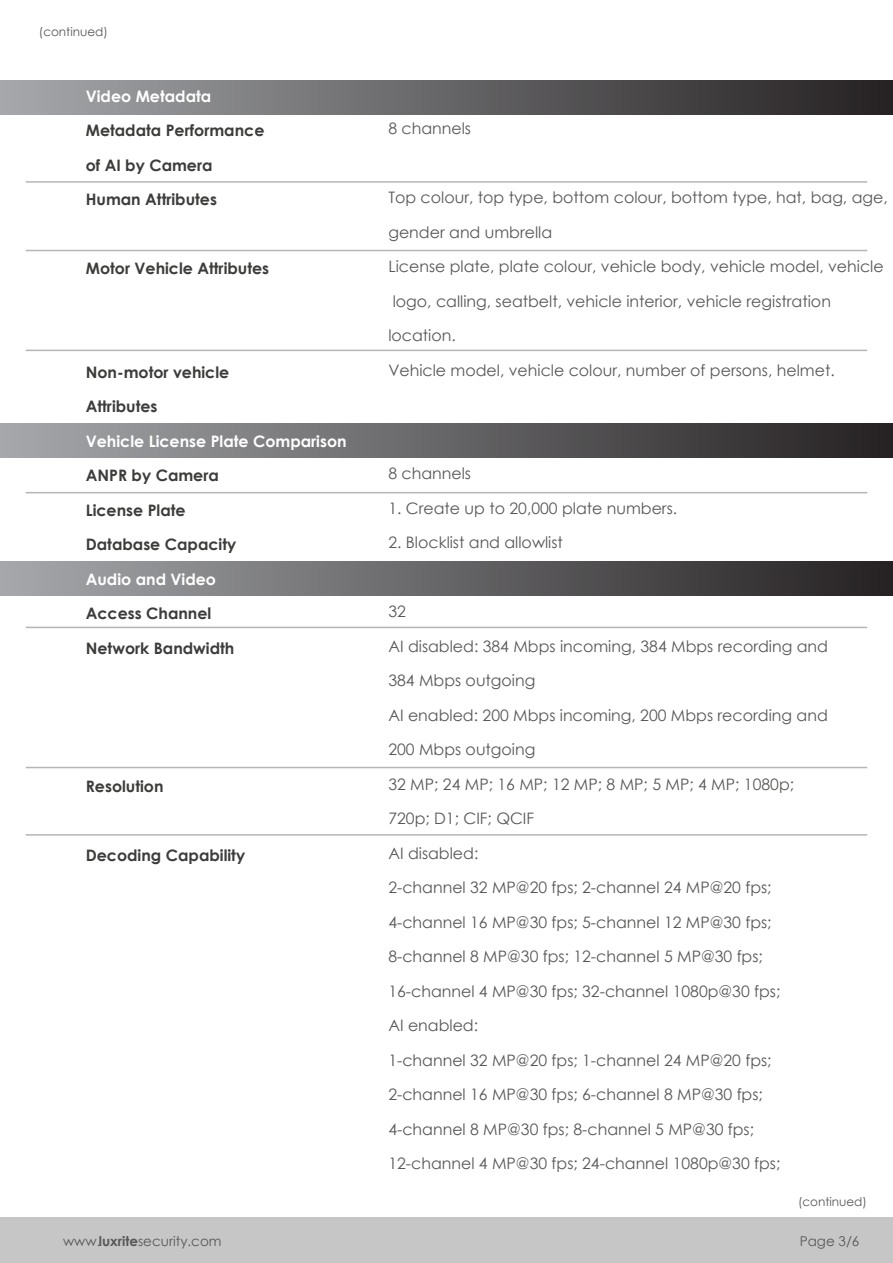
<style>
.page{position:relative;width:893px;height:1263px;background:#fff}
.page>*{position:absolute;margin:0;border:0;box-sizing:border-box;transform-origin:0 0}
.t1{font:15.75px/34.5px "Century Gothic";color:#575756}
.t2{font:700 15.75px/34.5px "Century Gothic";color:#3c3c3b}
.t3{font:700 15.75px "Century Gothic";color:#fff}
.t4{font:13.5px "Century Gothic";color:#575756}
.t5{font:12px "Century Gothic";color:#575756}
.s1{font-weight:700}
</style>
<div class="page">
<div style="left:0;top:81px;width:893px;height:34px;background:linear-gradient(to right,#a6a8ab,#252122)"></div>
<div style="left:0;top:423px;width:893px;height:34px;background:linear-gradient(to right,#a6a8ab,#252122)"></div>
<div style="left:0;top:561px;width:893px;height:35px;background:linear-gradient(to right,#a6a8ab,#252122)"></div>
<hr style="left:26px;top:181px;width:841px;height:2px;background:#b4b5b5">
<hr style="left:26px;top:250px;width:841px;height:1px;background:#b4b5b5">
<hr style="left:26px;top:350px;width:841px;height:1px;background:#b4b5b5">
<hr style="left:26px;top:492px;width:841px;height:1px;background:#b4b5b5">
<hr style="left:26px;top:627px;width:841px;height:1px;background:#b4b5b5">
<hr style="left:26px;top:767px;width:841px;height:1px;background:#b4b5b5">
<hr style="left:26px;top:834px;width:841px;height:2px;background:#b4b5b5">
<div style="left:0;top:1217px;width:893px;height:46px;background:#c6c6c6"></div>
<p class="t5" style="left:39px;top:24px;width:70px">(continued)</p>
<p class="t3" style="left:86px;top:84px;width:127px">Video Metadata</p>
<p class="t2" style="left:86px;top:113px;width:180px">Metadata Performance of AI by Camera<br>Human Attributes</p>
<p class="t2" style="left:86px;top:250px;width:185px">Motor Vehicle Attributes</p>
<p class="t2" style="left:86px;top:354px;width:145px">Non-motor vehicle<br>Attributes</p>
<p class="t3" style="left:86px;top:429px;width:262px">Vehicle License Plate Comparison</p>
<p class="t2" style="left:86px;top:457px;width:152px">ANPR by Camera<br>License Plate<br>Database Capacity</p>
<p class="t3" style="left:86px;top:567px;width:132px">Audio and Video</p>
<p class="t2" style="left:86px;top:595px;width:150px">Access Channel<br>Network Bandwidth</p>
<p class="t2" style="left:86px;top:768px;width:79px">Resolution</p>
<p class="t2" style="left:86px;top:837px;width:161px">Decoding Capability</p>
<p class="t1" style="left:388px;top:111px;width:84px">8 channels</p>
<p class="t1" style="left:388px;top:180px;width:501px">Top colour, top type, bottom colour, bottom type, hat, bag, age, gender and umbrella<br>License plate, plate colour, vehicle body, vehicle model, vehicle logo, calling, seatbelt, vehicle interior, vehicle registration location.<br>Vehicle model, vehicle colour, number of persons, helmet.</p>
<p class="t1" style="left:388px;top:456px;width:84px">8 channels</p>
<p class="t1" style="left:388px;top:490px;width:290px">1. Create up to 20,000 plate numbers.</p>
<p class="t1" style="left:388px;top:525px;width:176px">2. Blocklist and allowlist</p>
<p class="t1" style="left:388px;top:594px;width:441px">32<br>AI disabled: 384 Mbps incoming, 384 Mbps recording and 384 Mbps outgoing<br>AI enabled: 200 Mbps incoming, 200 Mbps recording and 200 Mbps outgoing<br>32 MP; 24 MP; 16 MP; 12 MP; 8 MP; 5 MP; 4 MP; 1080p; 720p; D1; CIF; QCIF<br>AI disabled:<br>2-channel 32 MP@20 fps; 2-channel 24 MP@20 fps; 4-channel 16 MP@30 fps; 5-channel 12 MP@30 fps; 8-channel 8 MP@30 fps; 12-channel 5 MP@30 fps; 16-channel 4 MP@30 fps; 32-channel 1080p@30 fps;<br>AI enabled:<br>1-channel 32 MP@20 fps; 1-channel 24 MP@20 fps; 2-channel 16 MP@30 fps; 6-channel 8 MP@30 fps; 4-channel 8 MP@30 fps; 8-channel 5 MP@30 fps; 12-channel 4 MP@30 fps; 24-channel 1080p@30 fps;</p>
<p class="t5" style="left:798px;top:1193px;width:70px">(continued)</p>
<p class="t4" style="left:63px;top:1232px;width:160px">www.<span class="s1">luxrite</span>security.com</p>
<p class="t4" style="left:800px;top:1232px;width:61px">Page 3/6</p>
</div>
